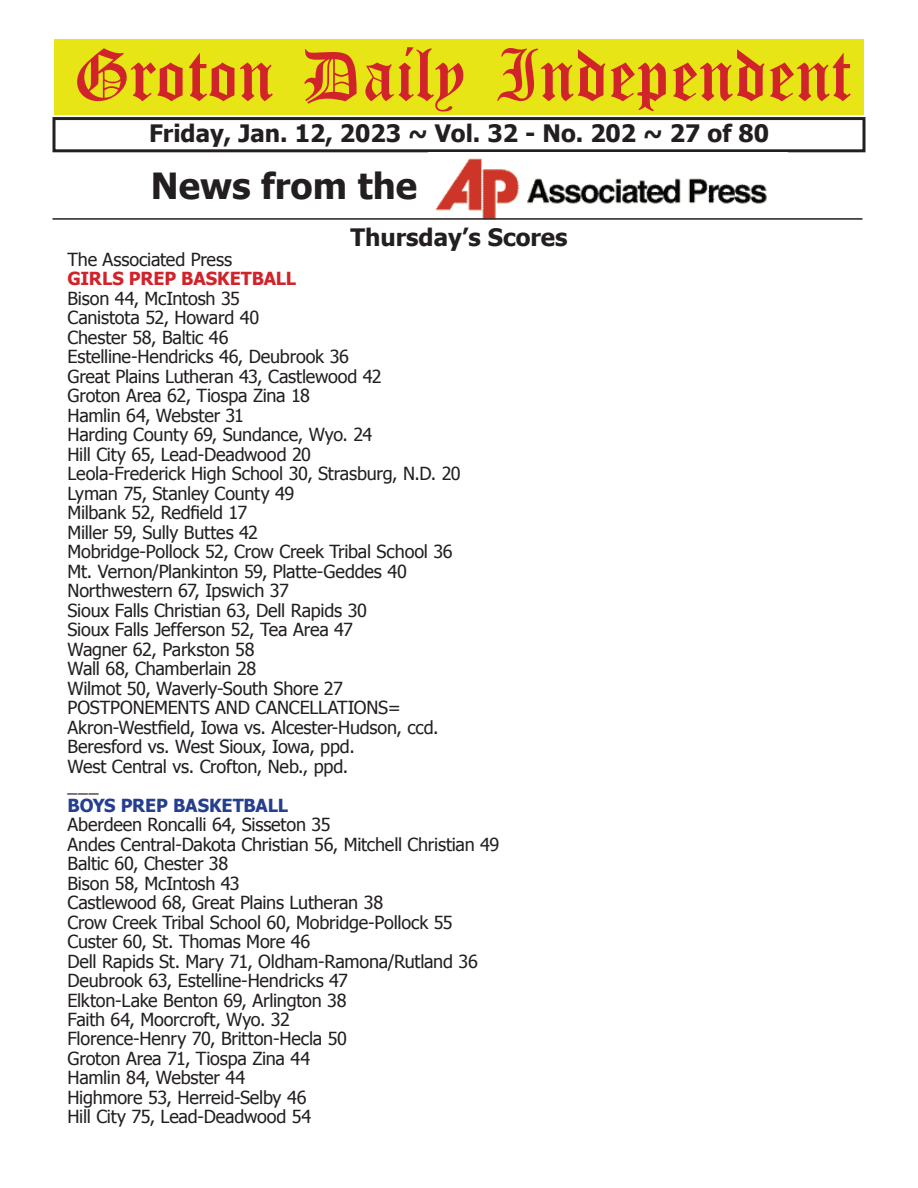
<style>
.page{position:relative;width:918px;height:1188px;background:#fff}
.page>*{position:absolute;margin:0;border:0;box-sizing:border-box;transform-origin:0 0}
.t1{font:54px "Old English Five";color:#d1232a}
.t2{font:700 36px "Tahoma";color:#231f20}
.t3{font:700 24px "Tahoma";color:#231f20}
.t4{font:18px/19.5px "Tahoma";letter-spacing:-.01em;color:#231f20}
.t5{font:700 18px "Tahoma";letter-spacing:-.01em;color:#d1232a}
.t6{font:700 18px "Tahoma";letter-spacing:-.01em;color:#253f8e}
</style>
<div class="page">
<div style="left:52px;top:117px;width:814px;height:35px;border:3px solid #231f20"></div>
<div style="left:54px;top:40px;width:810px;height:75px;background:#e7e515"></div>
<img style="left:435px;top:158px;width:332px;height:60px">
<hr style="left:52px;top:218px;width:810px;height:2px;background:#231f20">
<h1 class="t1" style="left:73px;top:50px;width:779px">Groton Daily Independent</h1>
<h3 class="t3" style="left:149px;top:116px;width:622px">Friday, Jan. 12, 2023 ~ Vol. 32 - No. 202 ~ 27 of 80</h3>
<h2 class="t2" style="left:151px;top:161px;width:268px">News from the</h2>
<h3 class="t3" style="left:350px;top:221px;width:219px">Thursday’s Scores</h3>
<p class="t4" style="left:68px;top:249px;width:166px">The Associated Press</p>
<p class="t5" style="left:68px;top:266px;width:230px">GIRLS PREP BASKETBALL</p>
<p class="t4" style="left:68px;top:288px;width:395px">Bison 44, McIntosh 35<br>Canistota 52, Howard 40<br>Chester 58, Baltic 46<br>Estelline-Hendricks 46, Deubrook 36<br>Great Plains Lutheran 43, Castlewood 42<br>Groton Area 62, Tiospa Zina 18<br>Hamlin 64, Webster 31<br>Harding County 69, Sundance, Wyo. 24<br>Hill City 65, Lead-Deadwood 20<br>Leola-Frederick High School 30, Strasburg, N.D. 20<br>Lyman 75, Stanley County 49<br>Milbank 52, Redfield 17<br>Miller 59, Sully Buttes 42<br>Mobridge-Pollock 52, Crow Creek Tribal School 36<br>Mt. Vernon/Plankinton 59, Platte-Geddes 40<br>Northwestern 67, Ipswich 37<br>Sioux Falls Christian 63, Dell Rapids 30<br>Sioux Falls Jefferson 52, Tea Area 47<br>Wagner 62, Parkston 58<br>Wall 68, Chamberlain 28<br>Wilmot 50, Waverly-South Shore 27<br>POSTPONEMENTS AND CANCELLATIONS=<br>Akron-Westfield, Iowa vs. Alcester-Hudson, ccd.<br>Beresford vs. West Sioux, Iowa, ppd.<br>West Central vs. Crofton, Neb., ppd.<br>___</p>
<p class="t6" style="left:68px;top:792px;width:222px">BOYS PREP BASKETBALL</p>
<p class="t4" style="left:68px;top:814px;width:433px">Aberdeen Roncalli 64, Sisseton 35<br>Andes Central-Dakota Christian 56, Mitchell Christian 49<br>Baltic 60, Chester 38<br>Bison 58, McIntosh 43<br>Castlewood 68, Great Plains Lutheran 38<br>Crow Creek Tribal School 60, Mobridge-Pollock 55<br>Custer 60, St. Thomas More 46<br>Dell Rapids St. Mary 71, Oldham-Ramona/Rutland 36<br>Deubrook 63, Estelline-Hendricks 47<br>Elkton-Lake Benton 69, Arlington 38<br>Faith 64, Moorcroft, Wyo. 32<br>Florence-Henry 70, Britton-Hecla 50<br>Groton Area 71, Tiospa Zina 44<br>Hamlin 84, Webster 44<br>Highmore 53, Herreid-Selby 46<br>Hill City 75, Lead-Deadwood 54</p>
</div>
